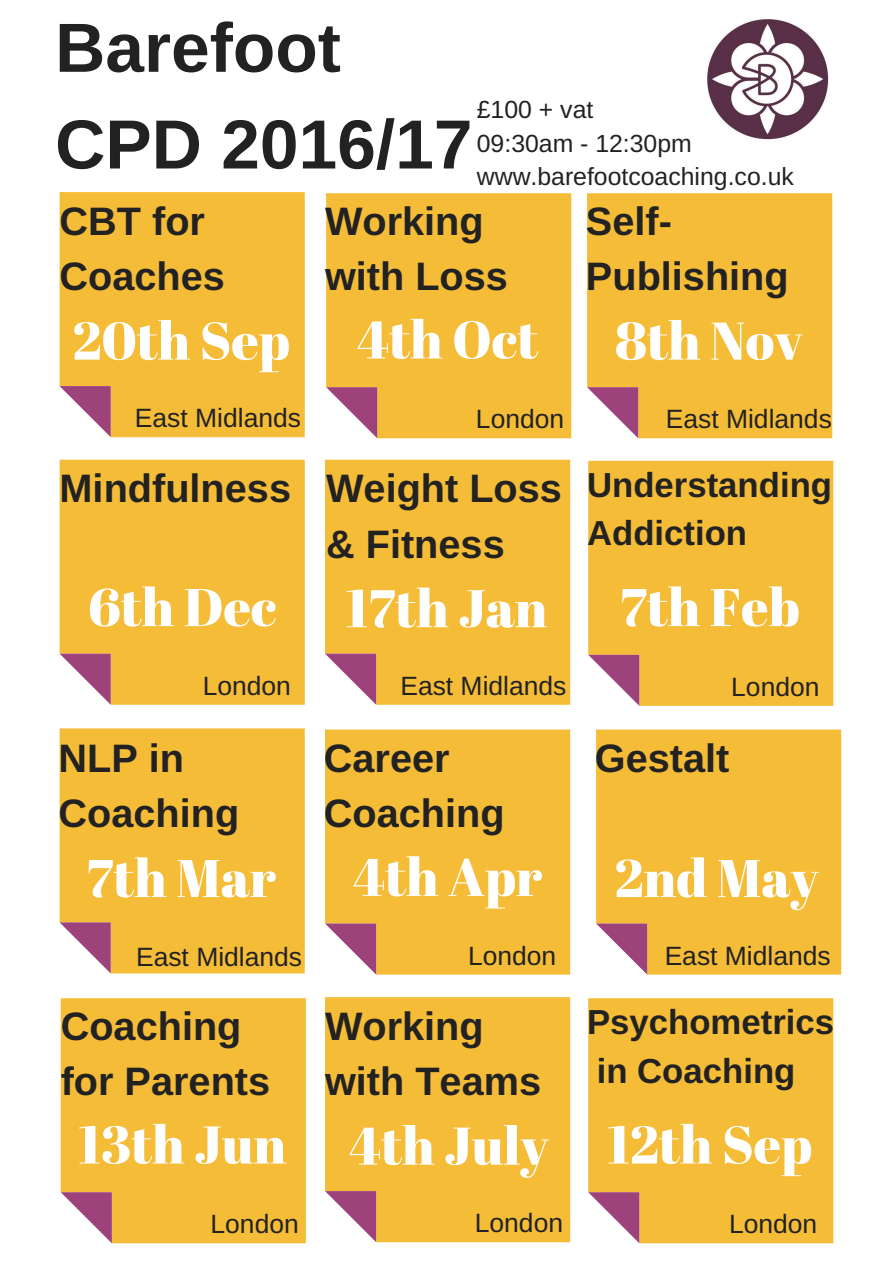
<style>
.page{position:relative;width:893px;height:1263px;background:#fff}
.page>*{position:absolute;margin:0;border:0;box-sizing:border-box;transform-origin:0 0}
.t1{font:700 69.45px/96.6px "Arimo";color:#222}
.t2{font:52.95px "Abril Fatface";color:#fff}
.t3{font:700 39.6px/55.1px "Arimo";color:#222}
.t4{font:700 34.65px/48.3px "Arimo";color:#222}
.t5{font:26.4px "Arimo";color:#222}
.t6{font:24.75px/33.8px "Arimo";color:#222}
</style>
<div class="page">
<div style="left:60px;top:460px;width:245px;height:245px;background:#f5bc38"></div>
<svg style="left:60px;top:653px;width:51px;height:52px"></svg>
<div style="left:61px;top:998px;width:245px;height:245px;background:#f5bc38"></div>
<svg style="left:61px;top:1192px;width:51px;height:51px"></svg>
<div style="left:325px;top:997px;width:245px;height:245px;background:#f5bc38"></div>
<svg style="left:325px;top:1191px;width:51px;height:51px"></svg>
<div style="left:588px;top:998px;width:245px;height:245px;background:#f5bc38"></div>
<svg style="left:588px;top:1192px;width:51px;height:51px"></svg>
<div style="left:325px;top:460px;width:245px;height:245px;background:#f5bc38"></div>
<svg style="left:325px;top:653px;width:51px;height:52px"></svg>
<div style="left:326px;top:193px;width:245px;height:245px;background:#f5bc38"></div>
<svg style="left:326px;top:387px;width:51px;height:51px"></svg>
<div style="left:60px;top:192px;width:245px;height:245px;background:#f5bc38"></div>
<svg style="left:60px;top:386px;width:51px;height:51px"></svg>
<div style="left:60px;top:728px;width:245px;height:245px;background:#f5bc38"></div>
<svg style="left:60px;top:922px;width:51px;height:51px"></svg>
<div style="left:596px;top:729px;width:245px;height:245px;background:#f5bc38"></div>
<svg style="left:596px;top:923px;width:51px;height:51px"></svg>
<div style="left:587px;top:193px;width:245px;height:245px;background:#f5bc38"></div>
<svg style="left:587px;top:387px;width:51px;height:51px"></svg>
<div style="left:325px;top:729px;width:245px;height:245px;background:#f5bc38"></div>
<svg style="left:325px;top:923px;width:51px;height:51px"></svg>
<div style="left:588px;top:461px;width:245px;height:245px;background:#f5bc38"></div>
<svg style="left:588px;top:655px;width:51px;height:51px"></svg>
<img style="left:707px;top:19px;width:122px;height:121px">
<h1 class="t1" style="left:55px;top:-1px;width:419px">Barefoot<br>CPD 2016/17</h1>
<p class="t3" style="left:60px;top:193px;width:167px">CBT for<br>Coaches</p>
<p class="t3" style="left:325px;top:193px;width:184px">Working with Loss</p>
<p class="t3" style="left:586px;top:193px;width:204px">Self-<br>Publishing</p>
<p class="t6" style="left:477px;top:92px;width:318px">£100 + vat<br>09:30am - 12:30pm www.barefootcoaching.co.uk</p>
<h2 class="t2" style="left:72px;top:304px;width:219px">20th Sep</h2>
<h2 class="t2" style="left:357px;top:302px;width:182px">4th Oct</h2>
<h2 class="t2" style="left:614px;top:304px;width:189px">8th Nov</h2>
<p class="t5" style="left:135px;top:403px;width:168px">East Midlands</p>
<p class="t5" style="left:665px;top:404px;width:168px">East Midlands</p>
<p class="t5" style="left:476px;top:404px;width:90px">London</p>
<p class="t3" style="left:326px;top:461px;width:237px;text-indent:-266px">Mindfulness Weight Loss &amp; Fitness</p>
<p class="t4" style="left:587px;top:460px;width:246px">Understanding<br>Addiction</p>
<h2 class="t2" style="left:88px;top:570px;width:190px">6th Dec</h2>
<h2 class="t2" style="left:346px;top:571px;width:203px">17th Jan</h2>
<h2 class="t2" style="left:620px;top:570px;width:181px">7th Feb</h2>
<p class="t5" style="left:203px;top:671px;width:90px">London</p>
<p class="t5" style="left:731px;top:672px;width:90px">London</p>
<p class="t5" style="left:400px;top:671px;width:168px">East Midlands</p>
<p class="t3" style="left:58px;top:731px;width:182px">NLP in<br>Coaching</p>
<p class="t3" style="left:324px;top:731px;width:182px">Career<br>Coaching</p>
<p class="t3" style="left:595px;top:731px;width:136px">Gestalt</p>
<h2 class="t2" style="left:86px;top:841px;width:191px">7th Mar</h2>
<h2 class="t2" style="left:353px;top:840px;width:190px">4th Apr</h2>
<h2 class="t2" style="left:614px;top:841px;width:205px">2nd May</h2>
<p class="t5" style="left:136px;top:942px;width:168px">East Midlands</p>
<p class="t5" style="left:664px;top:940px;width:168px">East Midlands</p>
<p class="t5" style="left:468px;top:940px;width:90px">London</p>
<p class="t3" style="left:61px;top:998px;width:211px">Coaching for Parents</p>
<p class="t3" style="left:325px;top:998px;width:217px">Working with Teams</p>
<p class="t4" style="left:587px;top:998px;width:248px">Psychometrics in Coaching</p>
<h2 class="t2" style="left:78px;top:1107px;width:735px">13th Jun 4th July 12th Sep</h2>
<p class="t5" style="left:210px;top:1209px;width:90px">London</p>
<p class="t5" style="left:475px;top:1208px;width:90px">London</p>
<p class="t5" style="left:729px;top:1209px;width:90px">London</p>
</div>
